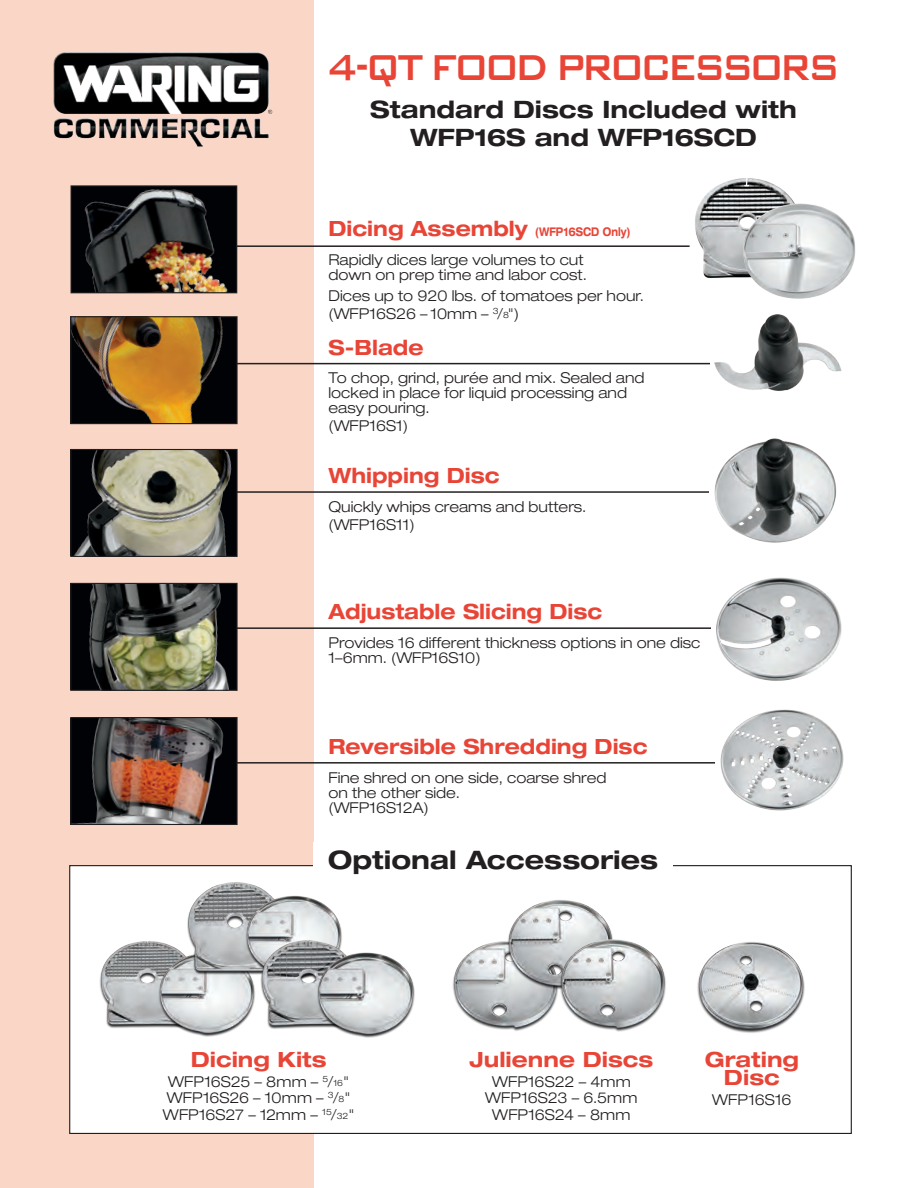
<style>
.page{position:relative;width:918px;height:1188px;background:#fff}
.page>*{position:absolute;margin:0;border:0;box-sizing:border-box;transform-origin:0 0}
.t1{font:500 48px "Bank Gothic BT";letter-spacing:-.125em;color:#e84537;scale:.85 1}
.t2{font:700 expanded 25.5px "Helvetica Neue LT Std";color:#231f20}
.t3{font:700 expanded 24px/28.5px "Helvetica Neue LT Std";color:#231f20;text-align:center}
.t4{font:700 expanded 21px "Helvetica Neue LT Std";color:#e84537;scale:.95 1}
.t5{font:700 expanded 21px/18px "Helvetica Neue LT Std";color:#e84537;text-align:center}
.t6{font:300 expanded 15px/15px "Helvetica Neue LT Std";color:#231f20}
.s1{font-size:12px}
.s2{font-size:8.7px}
</style>
<div class="page">
<div style="left:0;top:0;width:313px;height:1188px;background:#fad6c7"></div>
<div style="left:69px;top:865px;width:782px;height:269px;background:#fff;border:1px solid #231f20"></div>
<hr style="left:223px;top:245px;width:466px;height:2px;background:#231f20">
<hr style="left:223px;top:363px;width:554px;height:1px;background:#231f20">
<hr style="left:223px;top:491px;width:554px;height:2px;background:#231f20">
<hr style="left:223px;top:627px;width:554px;height:2px;background:#231f20">
<hr style="left:223px;top:762px;width:554px;height:2px;background:#231f20">
<img style="left:72px;top:318px;width:163px;height:104px">
<div style="left:70px;top:316px;width:167px;height:108px;border:1px solid #231f20"></div>
<img style="left:72px;top:451px;width:163px;height:104px">
<div style="left:70px;top:449px;width:167px;height:108px;border:1px solid #231f20"></div>
<img style="left:72px;top:585px;width:163px;height:104px">
<div style="left:70px;top:583px;width:167px;height:108px;border:1px solid #231f20"></div>
<img style="left:72px;top:719px;width:163px;height:104px">
<div style="left:70px;top:717px;width:167px;height:108px;border:1px solid #231f20"></div>
<img style="left:72px;top:187px;width:163px;height:104px">
<div style="left:70px;top:185px;width:167px;height:108px;border:1px solid #231f20"></div>
<img style="left:99px;top:941px;width:70px;height:87px">
<img style="left:153px;top:945px;width:98px;height:92px">
<img style="left:687px;top:178px;width:100px;height:100px">
<img style="left:737px;top:194px;width:119px;height:105px">
<img style="left:709px;top:438px;width:128px;height:105px">
<img style="left:711px;top:577px;width:131px;height:104px">
<img style="left:710px;top:314px;width:132px;height:77px">
<img style="left:715px;top:709px;width:129px;height:102px">
<img style="left:452px;top:942px;width:100px;height:89px">
<img style="left:495px;top:900px;width:117px;height:97px">
<img style="left:697px;top:942px;width:108px;height:91px">
<img style="left:552px;top:933px;width:114px;height:99px">
<img style="left:179px;top:882px;width:82px;height:97px">
<img style="left:240px;top:888px;width:102px;height:97px">
<img style="left:251px;top:933px;width:91px;height:96px">
<img style="left:312px;top:945px;width:103px;height:93px">
<img style="left:53px;top:52px;width:220px;height:95px">
<div style="left:313px;top:842px;width:359px;height:36px;background:#fff"></div>
<h1 class="t1" style="left:326px;top:42px;width:606px">4-QT FOOD PROCESSORS</h1>
<h3 class="t3" style="left:370px;top:94px;width:428px">Standard Discs Included with<br>WFP16S and WFP16SCD</h3>
<h3 class="t4" style="left:328px;top:216px;width:319px">Dicing Assembly <span class="s1">(WFP16SCD Only)</span></h3>
<p class="t6" style="left:328px;top:252px;width:260px">Rapidly dices large volumes to cut down on prep time and labor cost.</p>
<p class="t6" style="left:328px;top:287px;width:317px;line-height:18.3px">Dices up to 920 lbs. of tomatoes per hour. (WFP16S26 – 10mm – <sup>3</sup>/<span class="s2">8</span>")</p>
<h3 class="t4" style="left:328px;top:334px;width:101px">S-Blade</h3>
<p class="t6" style="left:328px;top:370px;width:317px">To chop, grind, purée and mix. Sealed and locked in place for liquid processing and easy pouring.</p>
<p class="t6" style="left:328px;top:418px;width:81px">(WFP16S1)</p>
<h3 class="t4" style="left:328px;top:462px;width:182px">Whipping Disc</h3>
<p class="t6" style="left:328px;top:497px;width:259px;line-height:18.3px">Quickly whips creams and butters. (WFP16S11)</p>
<h3 class="t4" style="left:328px;top:599px;width:290px">Adjustable Slicing Disc</h3>
<p class="t6" style="left:328px;top:635px;width:373px">Provides 16 different thickness options in one disc<br>1–6mm. (WFP16S10)</p>
<h3 class="t4" style="left:328px;top:733px;width:337px">Reversible Shredding Disc</h3>
<p class="t6" style="left:328px;top:770px;width:279px">Fine shred on one side, coarse shred on the other side.<br>(WFP16S12A)</p>
<h2 class="t2" style="left:328px;top:844px;width:331px">Optional Accessories</h2>
<h3 class="t5" style="left:191px;top:1050px;width:137px">Dicing Kits</h3>
<p class="t6" style="left:163px;top:1073px;width:193px;line-height:16.5px;text-align:center">WFP16S25 – 8mm – <sup>5</sup>/<span class="s2">16</span>"<br>WFP16S26 – 10mm – <sup>3</sup>/<span class="s2">8</span>"<br>WFP16S27 – 12mm – <sup>15</sup>/<span class="s2">32</span>"</p>
<h3 class="t5" style="left:469px;top:1050px;width:185px">Julienne Discs</h3>
<p class="t6" style="left:485px;top:1073px;width:154px;line-height:16.5px;text-align:center">WFP16S22 – 4mm<br>WFP16S23 – 6.5mm<br>WFP16S24 – 8mm</p>
<h3 class="t5" style="left:704px;top:1050px;width:96px">Grating<br>Disc</h3>
<p class="t6" style="left:712px;top:1092px;width:81px">WFP16S16</p>
</div>
